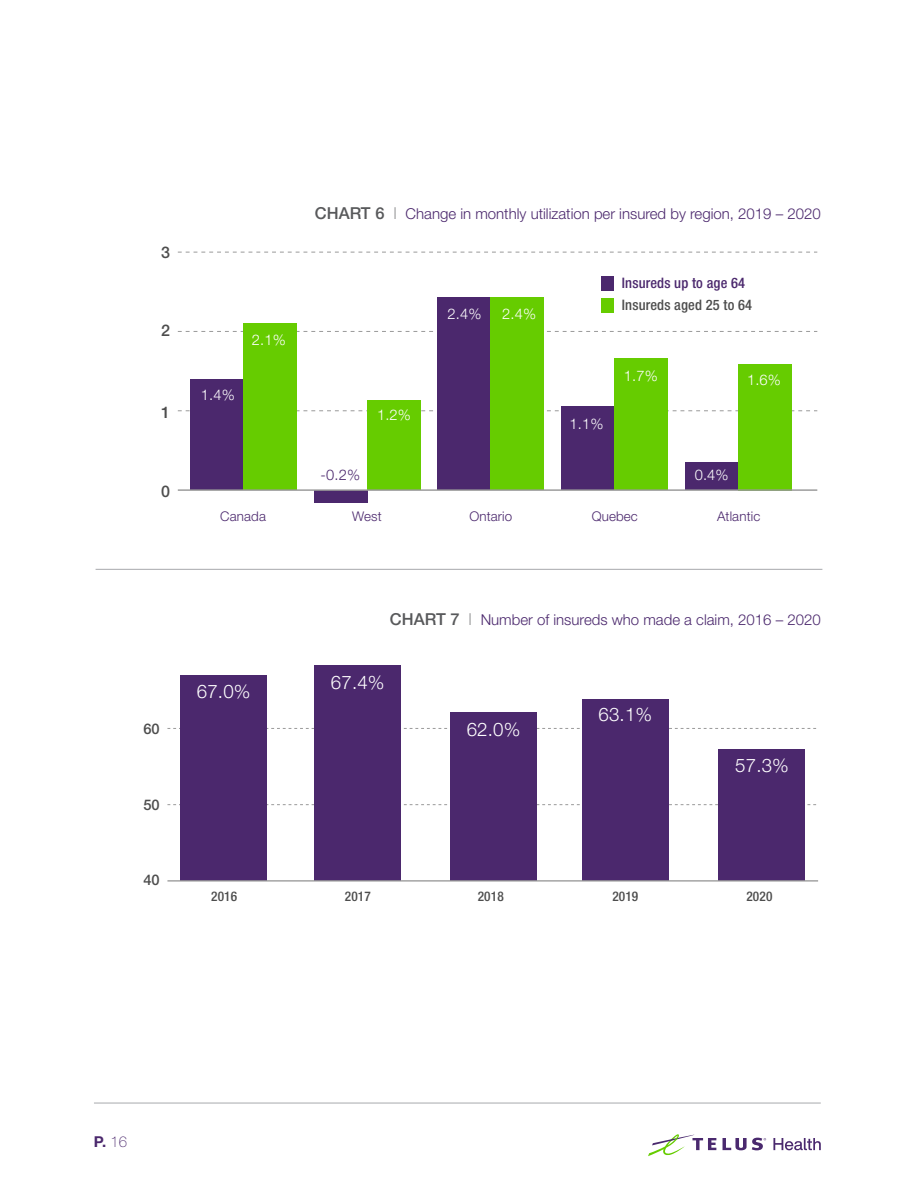
<style>
.page{position:relative;width:918px;height:1188px;background:#fff}
.page>*{position:absolute;margin:0;border:0;box-sizing:border-box;transform-origin:0 0}
.t1{font:300 18.75px "Helvetica Neue LT Std";letter-spacing:.01em;color:#fff}
.t2{font:500 16.05px "Helvetica Neue LT Std";color:#4d4d4d}
.t3{font:300 15px "Helvetica Neue LT Std";color:#4b286d}
.t4{font:700 15px "Helvetica Neue LT Std";color:#4b286d}
.t5{font:300 14.7px "Helvetica Neue LT Std";color:#fff}
.t6{font:500 14.7px "Helvetica Neue LT Std";color:#4d4d4d}
.t7{font:300 14.7px "Helvetica Neue LT Std";color:#4b286d}
.t8{font:500 condensed 14.4px "Helvetica Neue LT Std";letter-spacing:.01em;color:#4d4d4d}
.t9{font:500 condensed 14.4px "Helvetica Neue LT Std";letter-spacing:.01em;color:#4b286d}
.t10{font:300 13.35px "Helvetica Neue LT Std";letter-spacing:.01em;color:#4b286d}
.t11{font:500 condensed 13.35px "Helvetica Neue LT Std";letter-spacing:.01em;color:#4d4d4d}
.s1{font-weight:500;font-size:16.5px;color:#58595b}
.s2{font-weight:100;font-size:16.5px;color:#58595b}
.s3{font-weight:100}
</style>
<div class="page">
<hr style="left:94px;top:1103px;width:727px;height:1px;background:#a7a9ac">
<svg style="left:648px;top:1134px;width:68px;height:22px"></svg>
<svg style="left:723px;top:1138px;width:43px;height:12px"></svg>
<svg style="left:773px;top:1138px;width:48px;height:12px"></svg>
<svg style="left:167px;top:728px;width:650px;height:1px"></svg>
<svg style="left:167px;top:804px;width:650px;height:1px"></svg>
<div style="left:180px;top:675px;width:87px;height:206px;background:#4b286d"></div>
<div style="left:314px;top:665px;width:87px;height:216px;background:#4b286d"></div>
<div style="left:582px;top:699px;width:87px;height:182px;background:#4b286d"></div>
<div style="left:450px;top:712px;width:87px;height:169px;background:#4b286d"></div>
<div style="left:718px;top:749px;width:87px;height:132px;background:#4b286d"></div>
<hr style="left:167px;top:880px;width:651px;height:2px;background:#999">
<svg style="left:178px;top:252px;width:639px;height:1px"></svg>
<svg style="left:178px;top:331px;width:639px;height:1px"></svg>
<svg style="left:178px;top:411px;width:639px;height:1px"></svg>
<div style="left:190px;top:379px;width:53px;height:111px;background:#4b286d"></div>
<div style="left:243px;top:324px;width:53px;height:166px;background:#6c0"></div>
<div style="left:314px;top:490px;width:53px;height:13px;background:#4b286d"></div>
<div style="left:367px;top:401px;width:53px;height:89px;background:#6c0"></div>
<div style="left:686px;top:462px;width:53px;height:28px;background:#4b286d"></div>
<div style="left:739px;top:364px;width:53px;height:126px;background:#6c0"></div>
<div style="left:562px;top:406px;width:53px;height:84px;background:#4b286d"></div>
<div style="left:615px;top:359px;width:53px;height:131px;background:#6c0"></div>
<div style="left:438px;top:298px;width:53px;height:192px;background:#4b286d"></div>
<div style="left:491px;top:298px;width:53px;height:192px;background:#6c0"></div>
<hr style="left:178px;top:489px;width:639px;height:2px;background:#999">
<div style="left:602px;top:276px;width:12px;height:15px;background:#4b286d"></div>
<div style="left:602px;top:298px;width:12px;height:14px;background:#6c0"></div>
<hr style="left:96px;top:569px;width:726px;height:1px;background:#a7a9ac">
<p class="t2" style="left:161px;top:243px;width:10px">3</p>
<p class="t2" style="left:161px;top:321px;width:10px">2</p>
<p class="t2" style="left:161px;top:402px;width:10px">1</p>
<p class="t2" style="left:161px;top:481px;width:10px">0</p>
<p class="t3" style="left:315px;top:204px;width:507px"><span class="s1">CHART 6</span> <span class="s2">l</span> Change in monthly utilization per insured by region, 2019 – 2020</p>
<p class="t5" style="left:201px;top:386px;width:35px">1.4%</p>
<p class="t5" style="left:252px;top:331px;width:35px">2.1%</p>
<p class="t5" style="left:377px;top:405px;width:35px">1.2%</p>
<p class="t7" style="left:321px;top:466px;width:41px">-0.2%</p>
<p class="t5" style="left:448px;top:305px;width:35px">2.4%</p>
<p class="t5" style="left:502px;top:305px;width:35px">2.4%</p>
<p class="t9" style="left:622px;top:275px;width:125px">Insureds up to age 64</p>
<p class="t8" style="left:622px;top:297px;width:132px">Insureds aged 25 to 64</p>
<p class="t5" style="left:570px;top:414px;width:35px">1.1%</p>
<p class="t5" style="left:624px;top:367px;width:35px">1.7%</p>
<p class="t5" style="left:747px;top:370px;width:35px">1.6%</p>
<p class="t5" style="left:695px;top:466px;width:35px">0.4%</p>
<p class="t10" style="left:220px;top:508px;width:47px">Canada</p>
<p class="t10" style="left:352px;top:508px;width:31px">West</p>
<p class="t10" style="left:470px;top:508px;width:44px">Ontario</p>
<p class="t10" style="left:592px;top:508px;width:48px">Quebec</p>
<p class="t10" style="left:717px;top:508px;width:45px">Atlantic</p>
<p class="t6" style="left:144px;top:720px;width:18px">60</p>
<p class="t6" style="left:144px;top:796px;width:18px">50</p>
<p class="t6" style="left:144px;top:871px;width:18px">40</p>
<p class="t1" style="left:197px;top:680px;width:55px">67.0%</p>
<p class="t11" style="left:211px;top:888px;width:28px">2016</p>
<p class="t3" style="left:390px;top:611px;width:432px"><span class="s1">CHART 7</span> <span class="s2">l</span> Number of insureds who made a claim, 2016 – 2020</p>
<p class="t1" style="left:331px;top:671px;width:55px">67.4%</p>
<p class="t1" style="left:467px;top:718px;width:55px">62.0%</p>
<p class="t11" style="left:345px;top:888px;width:28px">2017</p>
<p class="t11" style="left:478px;top:888px;width:28px">2018</p>
<p class="t1" style="left:598px;top:703px;width:55px">63.1%</p>
<p class="t11" style="left:612px;top:888px;width:28px">2019</p>
<p class="t1" style="left:735px;top:754px;width:55px">57.3%</p>
<p class="t11" style="left:746px;top:888px;width:28px">2020</p>
<p class="t4" style="left:94px;top:1132px;width:35px">P. <span class="s3">16</span></p>
</div>
